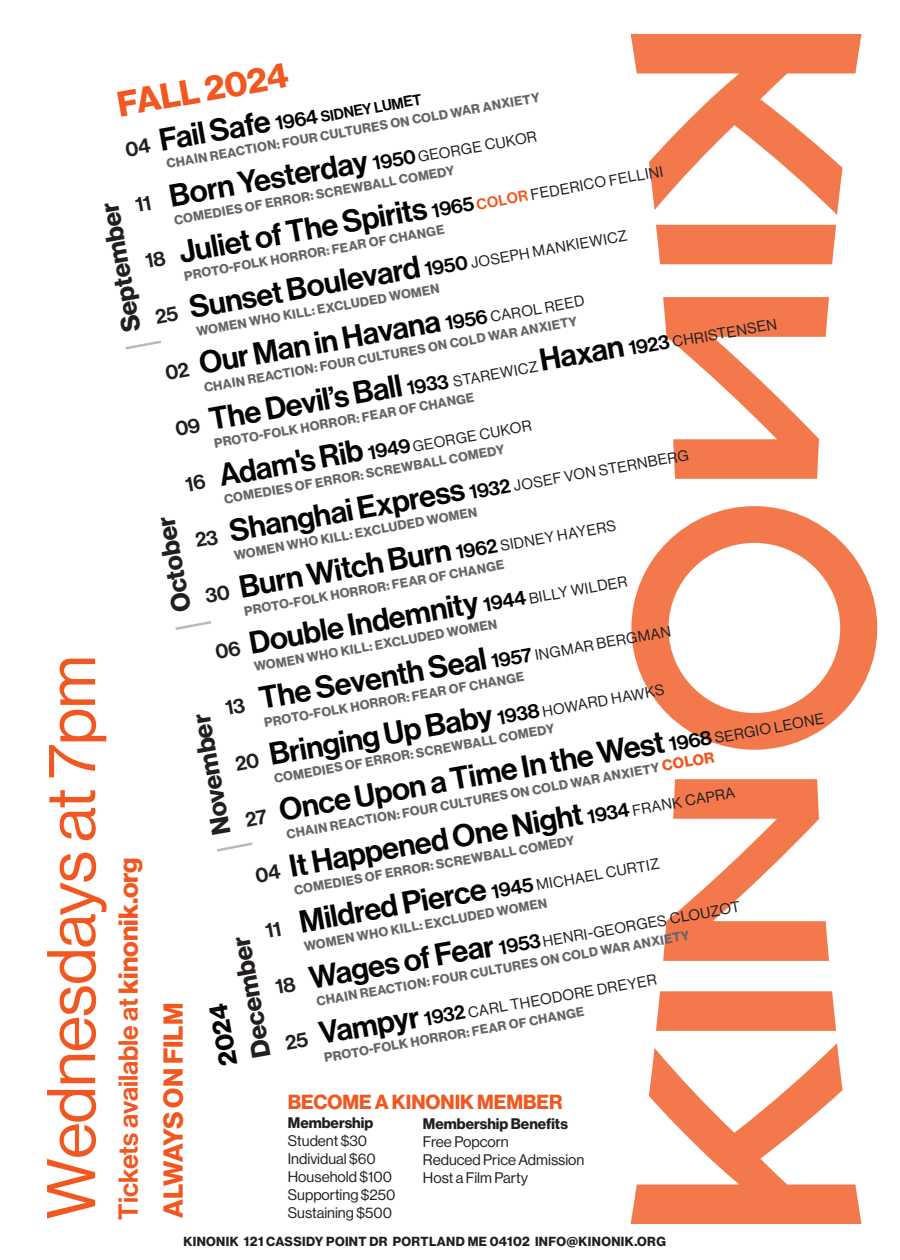
<style>
.page{position:relative;width:900px;height:1260px;background:#fff}
.page>*{position:absolute;margin:0;border:0;box-sizing:border-box;transform-origin:0 0}
.t1{font:67.25px "N Haas Grotesk DS Pro 55 Rg";letter-spacing:-.01em;color:#f15821}
.t2{font:35px "N Haas Grotesk DS Pro 75 Bd";color:#f15821}
.t3{font:31px/56.8px "N Haas Grotesk DS Pro 65 Md";color:#040503}
.t4{font:27px "N Haas Grotesk DS Pro 65 Md";color:#f15821}
.t5{font:27px "N Haas Grotesk DS Pro 75 Bd";color:#f15821}
.t6{font:25.75px "N Haas Grotesk DS Pro 75 Bd";color:#231f20}
.t7{font:25.75px "N Haas Grotesk DS Pro 75 Bd";color:#040503}
.t8{font:20px "N Haas Grotesk DS Pro 75 Bd";color:#f15821}
.t9{font:15px/18px "N Haas Grotesk DS Pro 55 Rg";color:#231f20}
.t10{font:15px "N Haas Grotesk DS Pro 75 Bd";color:#231f20}
.t11{font:15px "N Haas Grotesk DS Pro 65 Md";color:#040503}
.t12{font:13px "N Haas Grotesk DS Pro 75 Bd";color:#666}
.t13{font:13px "N Haas Grotesk DS Pro 75 Bd";letter-spacing:.03em;color:#231f20}
.s1{font-size:31px}
.s2{font-size:20px}
.s3{font-family:"N Haas Grotesk DS Pro 55 Rg";font-size:15px;color:#231f20}
.s4{font-size:15px;color:#f15821}
.s5{font-family:"N Haas Grotesk DS Pro 65 Md";font-size:31px;color:#040503}
.s6{font-family:"N Haas Grotesk DS Pro 65 Md";font-size:20px;color:#040503}
.s7{font-family:"N Haas Grotesk DS Pro 75 Bd"}
</style>
<div class="page">
<svg style="left:631px;top:506px;width:246px;height:244px"></svg>
<svg style="left:631px;top:34px;width:231px;height:181px"></svg>
<div style="left:656px;top:225px;width:180px;height:39px;background:#f3794d"></div>
<svg style="left:663px;top:297px;width:166px;height:182px"></svg>
<svg style="left:631px;top:1043px;width:231px;height:181px"></svg>
<svg style="left:656px;top:991px;width:180px;height:40px"></svg>
<svg style="left:663px;top:779px;width:166px;height:182px"></svg>
<svg style="left:216px;top:842px;width:37px;height:10px"></svg>
<svg style="left:125px;top:340px;width:36px;height:10px"></svg>
<svg style="left:175px;top:621px;width:36px;height:9px"></svg>
<h2 class="t2" style="left:114px;top:84px;width:175px;rotate:-10deg">FALL 2024</h2>
<p class="t12" style="left:165px;top:156px;width:380px;rotate:-10deg">CHAIN REACTION: FOUR CULTURES ON COLD WAR ANXIETY</p>
<p class="t12" style="left:173px;top:212px;width:286px;rotate:-10deg">COMEDIES OF ERROR: SCREWBALL COMEDY</p>
<p class="t12" style="left:183px;top:268px;width:266px;rotate:-10deg">PROTO-FOLK HORROR: FEAR OF CHANGE</p>
<p class="t12" style="left:195px;top:324px;width:248px;rotate:-10deg">WOMEN WHO KILL: EXCLUDED WOMEN</p>
<p class="t11" style="left:159px;top:137px;width:267px;rotate:-10deg"><span class="s1">Fail Safe</span> <span class="s2">1964</span> SIDNEY LUMET</p>
<h3 class="t3" style="left:165px;top:168px;width:492px;rotate:-10deg">Born Yesterday <span class="s2">1950</span><span class="s3">GEORGE CUKOR<br></span>Juliet of The Spirits <span class="s2">1965</span> <span class="s4">COLOR</span> <span class="s3">FEDERICO FELLINI</span></h3>
<h3 class="t6" style="left:117px;top:335px;width:133px;rotate:-100deg">September</h3>
<p class="t9" style="left:189px;top:304px;width:445px;rotate:-10deg"><span class="s5">Sunset Boulevard</span> <span class="s6">1950</span> JOSEPH MANKIEWICZ</p>
<h3 class="t3" style="left:195px;top:336px;width:391px;rotate:-10deg">Our Man in Havana <span class="s2">1956</span> <span class="s3">CAROL REED</span></h3>
<p class="t12" style="left:203px;top:380px;width:380px;rotate:-10deg">CHAIN REACTION: FOUR CULTURES ON COLD WAR ANXIETY</p>
<p class="t12" style="left:213px;top:436px;width:266px;rotate:-10deg">PROTO-FOLK HORROR: FEAR OF CHANGE</p>
<p class="t12" style="left:223px;top:492px;width:286px;rotate:-10deg">COMEDIES OF ERROR: SCREWBALL COMEDY</p>
<p class="t12" style="left:233px;top:547px;width:248px;rotate:-10deg">WOMEN WHO KILL: EXCLUDED WOMEN</p>
<p class="t12" style="left:243px;top:603px;width:266px;rotate:-10deg">PROTO-FOLK HORROR: FEAR OF CHANGE</p>
<p class="t12" style="left:253px;top:659px;width:248px;rotate:-10deg">WOMEN WHO KILL: EXCLUDED WOMEN</p>
<p class="t12" style="left:263px;top:715px;width:266px;rotate:-10deg">PROTO-FOLK HORROR: FEAR OF CHANGE</p>
<p class="t12" style="left:273px;top:771px;width:286px;rotate:-10deg">COMEDIES OF ERROR: SCREWBALL COMEDY</p>
<p class="t9" style="left:209px;top:415px;width:577px;rotate:-10deg"><span class="s5">The Devil’s Ball</span> <span class="s6">1933</span> STAREWICZ <span class="s5">Haxan</span> <span class="s6">1923</span> CHRISTENSEN</p>
<p class="t9" style="left:219px;top:471px;width:317px;rotate:-10deg"><span class="s5">Adam's Rib</span> <span class="s6">1949</span>GEORGE CUKOR</p>
<p class="t9" style="left:229px;top:527px;width:467px;rotate:-10deg"><span class="s5">Shanghai Express</span> <span class="s6">1932</span> JOSEF VON STERNBERG</p>
<h3 class="t6" style="left:167px;top:615px;width:98px;rotate:-100deg">October</h3>
<p class="t3" style="left:235px;top:559px;width:554px;rotate:-10deg">Burn Witch Burn <span class="s2">1962</span> <span class="s3">SIDNEY HAYERS<br></span>Double Indemnity <span class="s2">1944</span> <span class="s3">BILLY WILDER<br></span>The Seventh Seal <span class="s2">1957</span> <span class="s3">INGMAR BERGMAN<br></span>Bringing Up Baby <span class="s2">1938</span> <span class="s3">HOWARD HAWKS<br></span>Once Upon a Time In the West <span class="s2">1968</span> <span class="s3">SERGIO LEONE </span>It Happened One Night <span class="s2">1934</span> <span class="s3">FRANK CAPRA </span>Mildred Pierce <span class="s2">1945</span> <span class="s3">MICHAEL CURTIZ</span></p>
<h1 class="t1" style="left:34px;top:1219px;width:566px;rotate:-90deg">Wednesdays at 7pm</h1>
<h3 class="t6" style="left:207px;top:837px;width:124px;rotate:-100deg">November</h3>
<p class="t12" style="left:285px;top:826px;width:436px;rotate:-10deg">CHAIN REACTION: FOUR CULTURES ON COLD WAR ANXIETY <span class="s4">COLOR</span></p>
<p class="t12" style="left:293px;top:882px;width:286px;rotate:-10deg">COMEDIES OF ERROR: SCREWBALL COMEDY</p>
<p class="t12" style="left:303px;top:938px;width:248px;rotate:-10deg">WOMEN WHO KILL: EXCLUDED WOMEN</p>
<h3 class="t4" style="left:113px;top:1220px;width:364px;rotate:-90deg">Tickets available at <span class="s7">kinonik.org</span></h3>
<p class="t9" style="left:309px;top:974px;width:438px;rotate:-10deg"><span class="s5">Wages of Fear</span> <span class="s6">1953</span>HENRI-GEORGES CLOUZOT</p>
<p class="t12" style="left:315px;top:994px;width:380px;rotate:-10deg">CHAIN REACTION: FOUR CULTURES ON COLD WAR ANXIETY</p>
<p class="t12" style="left:323px;top:1050px;width:266px;rotate:-10deg">PROTO-FOLK HORROR: FEAR OF CHANGE</p>
<h3 class="t6" style="left:247px;top:1060px;width:124px;rotate:-100deg">December</h3>
<p class="t9" style="left:319px;top:1030px;width:343px;rotate:-10deg"><span class="s5">Vampyr</span> <span class="s6">1932</span> CARL THEODORE DREYER</p>
<h3 class="t7" style="left:214px;top:1068px;width:65px;rotate:-100deg">2024</h3>
<h3 class="t5" style="left:158px;top:1218px;width:217px;rotate:-90deg">ALWAYS ON FILM</h3>
<h3 class="t8" style="left:288px;top:1090px;width:276px">BECOME A KINONIK MEMBER</h3>
<p class="t10" style="left:288px;top:1114px;width:87px">Membership</p>
<p class="t9" style="left:288px;top:1132px;width:109px">Student $30<br>Individual $60<br>Household $100<br>Supporting $250<br>Sustaining $500</p>
<p class="t10" style="left:423px;top:1115px;width:146px">Membership Benefits</p>
<p class="t9" style="left:423px;top:1133px;width:163px">Free Popcorn<br>Reduced Price Admission<br>Host a Film Party</p>
<p class="t13" style="left:183px;top:1234px;width:484px">KINONIK 121 CASSIDY POINT DR PORTLAND ME 04102 INFO@KINONIK.ORG</p>
</div>
